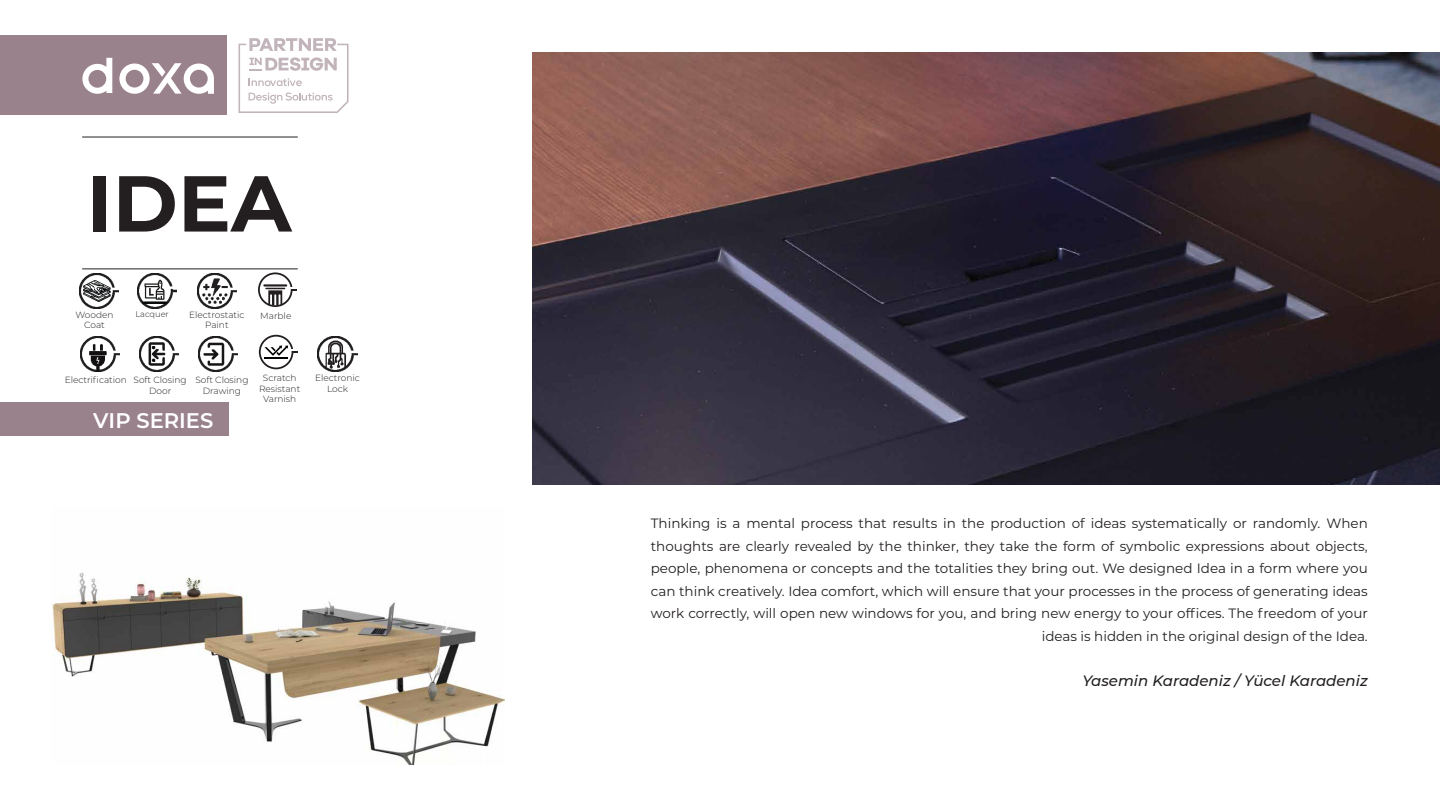
<style>
.page{position:relative;width:1440px;height:810px;background:#fff}
.page>*{position:absolute;margin:0;border:0;box-sizing:border-box;transform-origin:0 0}
.t1{font:700 79.05px "Montserrat";color:#231f20}
.t2{font:600 21.08px "Montserrat";color:#fff}
.t3{font:italic 500 15px "Montserrat";color:#231f20}
.t4{font:13.5px/22.5px "Montserrat";color:#231f20;text-align:right}
.t5{font:300 9px/10.8px "Montserrat";color:#231f20;text-align:center}
.t6{font:300 8.25px "Montserrat";color:#231f20}
</style>
<div class="page">
<hr style="left:82px;top:269px;width:216px;height:1px;background:#231f20">
<hr style="left:82px;top:137px;width:216px;height:1px;background:#231f20">
<div style="left:0;top:403px;width:228px;height:33px;background:#99828c"></div>
<svg style="left:239px;top:38px;width:110px;height:75px"></svg>
<div style="left:0;top:35px;width:226px;height:79px;background:#99828c"></div>
<svg style="left:82px;top:58px;width:30px;height:36px"></svg>
<svg style="left:119px;top:63px;width:95px;height:31px"></svg>
<img style="left:533px;top:53px;width:907px;height:432px">
<img style="left:52px;top:573px;width:453px;height:191px">
<img style="left:318px;top:336px;width:39px;height:36px">
<img style="left:81px;top:337px;width:39px;height:34px">
<img style="left:79px;top:274px;width:39px;height:34px">
<img style="left:139px;top:337px;width:39px;height:34px">
<img style="left:138px;top:274px;width:39px;height:34px">
<img style="left:199px;top:337px;width:39px;height:34px">
<img style="left:197px;top:274px;width:39px;height:34px">
<svg style="left:259px;top:335px;width:38px;height:34px"></svg>
<hr style="left:264px;top:357px;width:24px;height:2px;background:#000">
<svg style="left:258px;top:272px;width:35px;height:35px"></svg>
<div style="left:260px;top:274px;width:31px;height:31px;background:#fff;border-radius:50%"></div>
<hr style="left:263px;top:284px;width:24px;height:3px;background:#231f20">
<svg style="left:265px;top:287px;width:32px;height:18px"></svg>
<h1 class="t1" style="left:87px;top:146px;width:206px">IDEA</h1>
<p class="t5" style="left:76px;top:309px;width:40px">Wooden<br>Coat</p>
<p class="t6" style="left:135px;top:309px;width:35px">Lacquer</p>
<p class="t5" style="left:189px;top:309px;width:57px">Electrostatic<br>Paint</p>
<p class="t5" style="left:260px;top:311px;width:33px">Marble</p>
<p class="t5" style="left:149px;top:374px;width:39px;text-align:left;text-indent:-84px">Electrification Soft Closing<br>Door</p>
<p class="t5" style="left:195px;top:374px;width:55px">Soft Closing<br>Drawing</p>
<h2 class="t2" style="left:93px;top:406px;width:122px">VIP SERIES</h2>
<p class="t5" style="left:259px;top:372px;width:43px">Scratch<br>Resistant<br>Varnish</p>
<p class="t5" style="left:315px;top:372px;width:46px">Electronic<br>Lock</p>
<p class="t4" style="left:651px;top:512px;width:719px">Thinking is a mental process that results in the production of ideas systematically or randomly. When thoughts are clearly revealed by the thinker, they take the form of symbolic expressions about objects, people, phenomena or concepts and the totalities they bring out. We designed Idea in a form where you can think creatively. Idea comfort, which will ensure that your processes in the process of generating ideas work correctly, will open new windows for you, and bring new energy to your offices. The freedom of your ideas is hidden in the original design of the Idea.</p>
<p class="t3" style="left:1082px;top:670px;width:287px">Yasemin Karadeniz / Yücel Karadeniz</p>
</div>
